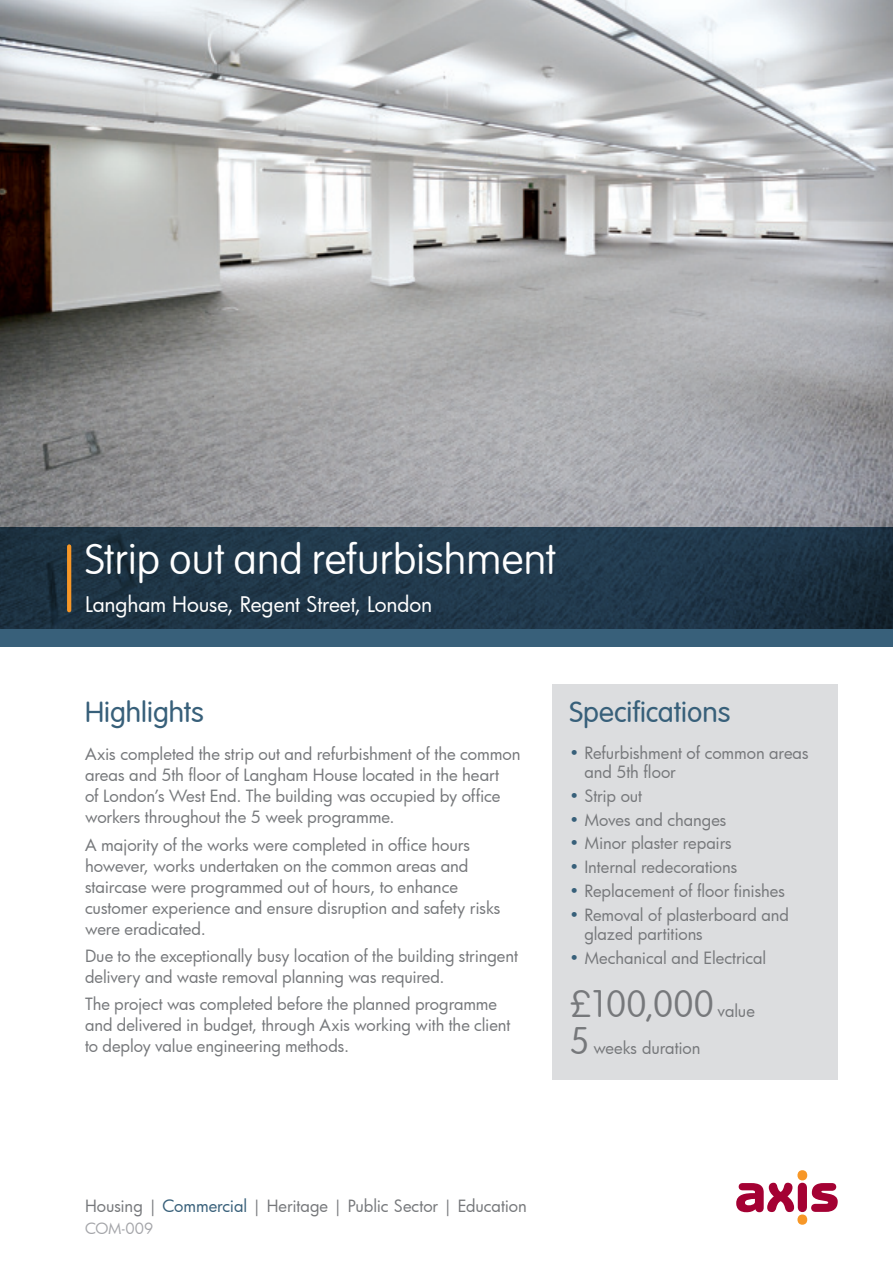
<style>
.page{position:relative;width:893px;height:1263px;background:#fff}
.page>*{position:absolute;margin:0;border:0;box-sizing:border-box;transform-origin:0 0}
.t1{font:100 42px "VAG Rounded LT";color:#fff}
.t2{font:100 37.5px "VAG Rounded LT";letter-spacing:.005em;color:#76787b}
.t3{font:300 28.5px "VAG Rounded";color:#38607a}
.t4{font:21px "Futura";letter-spacing:-.01em;color:#fff}
.t5{font:16.5px/21px "Futura";letter-spacing:-.005em;color:#76787b}
.t6{font:15px "Futura";letter-spacing:-.005em;color:#a4a5a9}
.s1{color:#38607a}
</style>
<div class="page">
<img style="left:0;top:0;width:893px;height:527px">
<div style="left:553px;top:685px;width:285px;height:395px;background:#dcdddf"></div>
<svg style="left:0;top:527px;width:893px;height:102px;fill:#203648"></svg>
<div style="left:0;top:629px;width:893px;height:17px;background:#38607a"></div>
<hr style="left:67px;top:546px;width:4px;height:64px;background:#f79727">
<div style="left:797px;top:1170px;width:10px;height:10px;background:#f79727;border-radius:50%"></div>
<div style="left:797px;top:1214px;width:10px;height:11px;background:#f79727;border-radius:50%"></div>
<svg style="left:736px;top:1183px;width:102px;height:29px"></svg>
<h1 class="t1" style="left:85px;top:536px;width:472px">Strip out and refurbishment</h1>
<p class="t4" style="left:85px;top:590px;width:349px">Langham House, Regent Street, London</p>
<h3 class="t3" style="left:85px;top:696px;width:120px">Highlights</h3>
<p class="t5" style="left:85px;top:743px;width:437px">Axis completed the strip out and refurbishment of the common areas and 5th floor of Langham House located in the heart<br>of London’s West End. The building was occupied by office workers throughout the 5 week programme.</p>
<p class="t5" style="left:85px;top:834px;width:417px">A majority of the works were completed in office hours however, works undertaken on the common areas and staircase were programmed out of hours, to enhance customer experience and ensure disruption and safety risks were eradicated.</p>
<p class="t5" style="left:85px;top:945px;width:434px">Due to the exceptionally busy location of the building stringent delivery and waste removal planning was required.</p>
<p class="t5" style="left:85px;top:993px;width:427px">The project was completed before the planned programme and delivered in budget, through Axis working with the client to deploy value engineering methods.</p>
<h3 class="t3" style="left:570px;top:696px;width:162px">Specifications</h3>
<p class="t5" style="left:584px;top:742px;width:226px;line-height:19.5px;text-indent:-15px"><span class="s1">•</span> Refurbishment of common areas and 5th floor</p>
<p class="t5" style="left:570px;top:785px;width:74px"><span class="s1">•</span> Strip out</p>
<p class="t5" style="left:570px;top:809px;width:158px"><span class="s1">•</span> Moves and changes</p>
<p class="t5" style="left:570px;top:832px;width:164px"><span class="s1">•</span> Minor plaster repairs</p>
<p class="t5" style="left:570px;top:856px;width:169px"><span class="s1">•</span> Internal redecorations</p>
<p class="t5" style="left:570px;top:880px;width:217px"><span class="s1">•</span> Replacement of floor finishes</p>
<p class="t5" style="left:584px;top:904px;width:206px;line-height:19.5px;text-indent:-15px"><span class="s1">•</span> Removal of plasterboard and glazed partitions</p>
<p class="t5" style="left:570px;top:947px;width:198px"><span class="s1">•</span> Mechanical and Electrical</p>
<h2 class="t2" style="left:570px;top:983px;width:146px">£100,000</h2>
<p class="t5" style="left:718px;top:1000px;width:39px">value</p>
<h2 class="t2" style="left:570px;top:1019px;width:22px">5</h2>
<p class="t5" style="left:593px;top:1037px;width:109px">weeks duration</p>
<p class="t5" style="left:85px;top:1195px;width:443px">Housing | <span class="s1">Commercial</span> | Heritage | Public Sector | Education</p>
<p class="t6" style="left:85px;top:1218px;width:70px">COM-009</p>
</div>
